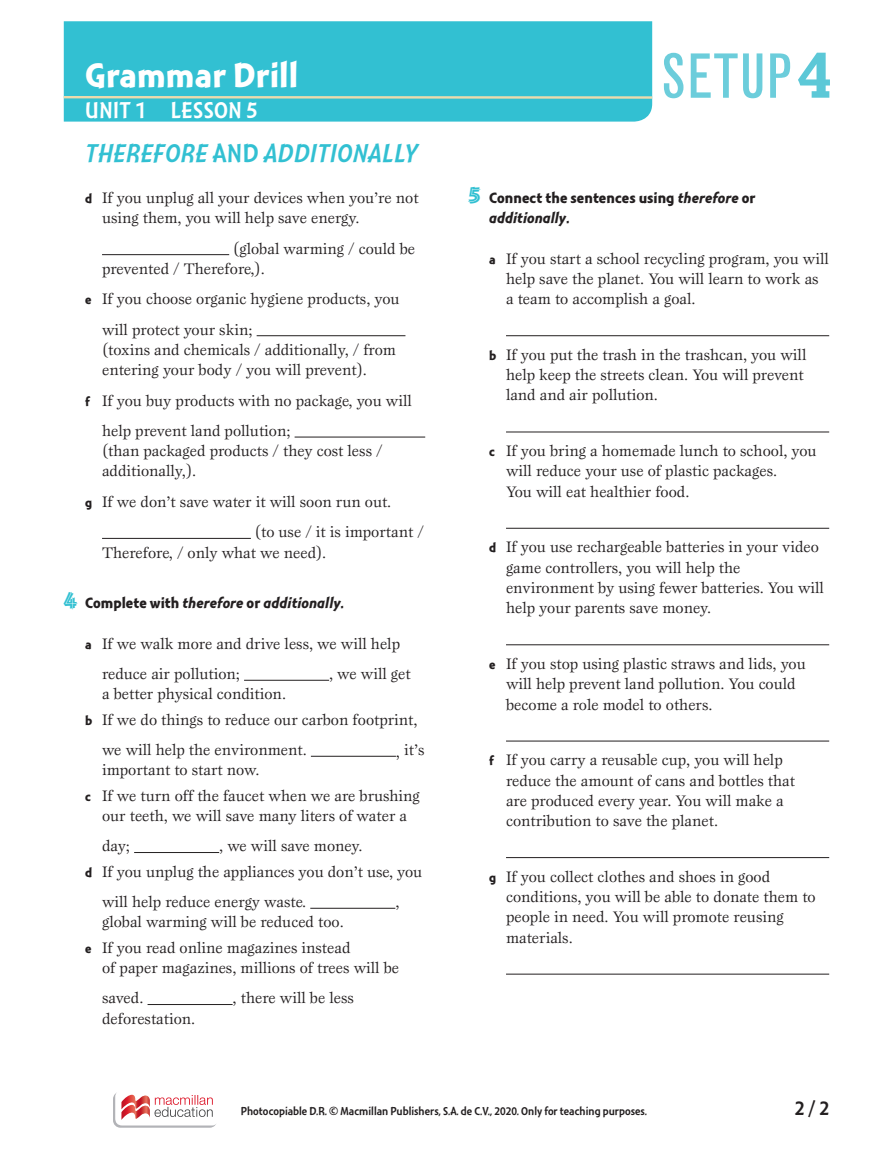
<style>
.page{position:relative;width:893px;height:1149px;background:#fff}
.page>*{position:absolute;margin:0;border:0;box-sizing:border-box;transform-origin:0 0}
.t1{font:condensed 60.15px "Grotesque MT Std";color:#5cc8d7;scale:.95 1}
.t2{font:36px "Montara Bold Gothic";color:#fff}
.t3{font:italic 27px "Montara";letter-spacing:.02em;color:#32c0d2}
.t4{font:24px "Montara Gothic";letter-spacing:.02em;color:#fff}
.t5{font:21px "Montara Gothic";color:#231f20}
.t6{font:15.75px/20.2px "Esprit Std";color:#231f20}
.t7{font:italic 700 15.75px "Montara";color:#231f20}
.t8{font:15.75px "Montara Bold Gothic";color:#231f20}
.t9{font:12px "Montara Gothic";color:#231f20}
.s1{font-family:"Rockwell";font-weight:700;font-stretch:normal;font-size:65.1px}
.s2{font-family:"Montara Gothic";font-style:normal}
.s3{font-family:"Montara Bold Gothic";font-size:13.5px}
.s4{font-family:"Montara Bold Initials";font-weight:400;font-style:normal;font-size:24px;color:#32c0d2}
.s5{font-family:"Montara Bold Gothic";font-weight:400;font-style:normal}
.s6{font-family:"Montara Bold Initials";font-size:24px;color:#32c0d2}
.s7{font-family:"Montara";font-weight:700;font-style:italic}
</style>
<div class="page">
<svg style="left:113px;top:1091px;width:104px;height:36px"></svg>
<div style="left:115px;top:1089px;width:104px;height:36px;background:#fff;border-radius:7px"></div>
<svg style="left:121px;top:1094px;width:92px;height:26px"></svg>
<div style="left:64px;top:21px;width:588px;height:100px;background:#32c0d2"></div>
<hr style="left:64px;top:96px;width:588px;height:3px;background:#ebdbad">
<hr style="left:244px;top:679px;width:85px;height:1px;background:#231f20">
<hr style="left:311px;top:755px;width:85px;height:1px;background:#231f20">
<hr style="left:134px;top:851px;width:85px;height:1px;background:#231f20">
<hr style="left:310px;top:907px;width:85px;height:1px;background:#231f20">
<hr style="left:148px;top:1003px;width:85px;height:1px;background:#231f20">
<hr style="left:102px;top:254px;width:127px;height:1px;background:#231f20">
<hr style="left:257px;top:335px;width:148px;height:1px;background:#231f20">
<hr style="left:295px;top:436px;width:130px;height:1px;background:#231f20">
<hr style="left:102px;top:538px;width:149px;height:1px;background:#231f20">
<hr style="left:506px;top:335px;width:323px;height:1px;background:#231f20">
<hr style="left:506px;top:431px;width:323px;height:1px;background:#231f20">
<hr style="left:506px;top:527px;width:323px;height:1px;background:#231f20">
<hr style="left:506px;top:644px;width:323px;height:1px;background:#231f20">
<hr style="left:506px;top:740px;width:323px;height:1px;background:#231f20">
<hr style="left:506px;top:857px;width:323px;height:1px;background:#231f20">
<hr style="left:506px;top:973px;width:323px;height:1px;background:#231f20">
<h2 class="t2" style="left:85px;top:55px;width:215px">Grammar Drill</h2>
<h1 class="t1" style="left:662px;top:41px;width:181px">SETUP<span class="s1">4</span></h1>
<h3 class="t4" style="left:85px;top:97px;width:174px">UNIT 1 LESSON 5</h3>
<h3 class="t3" style="left:85px;top:139px;width:334px">THEREFORE <span class="s2">AND</span> ADDITIONALLY</h3>
<p class="t6" style="left:102px;top:187px;width:318px;text-indent:-17px"><span class="s3">d</span> If you unplug all your devices when you’re not using them, you will help save energy.</p>
<p class="t6" style="left:102px;top:238px;width:315px;text-indent:131px">(global warming / could be prevented / Therefore,).</p>
<p class="t6" style="left:102px;top:283px;width:299px;line-height:30.3px;text-indent:-17px"><span class="s3">e</span> If you choose organic hygiene products, you will protect your skin;</p>
<p class="t6" style="left:102px;top:339px;width:295px">(toxins and chemicals / additionally, / from entering your body / you will prevent).</p>
<p class="t6" style="left:102px;top:385px;width:311px;line-height:30.3px;text-indent:-17px"><span class="s3">f</span> If you buy products with no package, you will help prevent land pollution;</p>
<p class="t6" style="left:102px;top:440px;width:282px">(than packaged products / they cost less / additionally,).</p>
<p class="t6" style="left:255px;top:486px;width:170px;line-height:30.3px;text-indent:-170px"><span class="s3">g</span> If we don’t save water it will soon run out.<br>(to use / it is important /</p>
<p class="t6" style="left:102px;top:541px;width:226px">Therefore, / only what we need).</p>
<p class="t7" style="left:64px;top:594px;width:282px"><span class="s4">4</span> <span class="s5">Complete with</span> therefore <span class="s5">or</span> additionally<span class="s5">.</span></p>
<p class="t6" style="left:102px;top:628px;width:300px;line-height:30.3px;text-indent:-17px"><span class="s3">a</span> If we walk more and drive less, we will help reduce air pollution;</p>
<p class="t6" style="left:329px;top:663px;width:83px">, we will get</p>
<p class="t6" style="left:85px;top:681px;width:334px;line-height:25.3px;text-indent:17px">a better physical condition.<br><span class="s3">b</span> If we do things to reduce our carbon footprint,</p>
<p class="t6" style="left:102px;top:739px;width:206px">we will help the environment.</p>
<p class="t6" style="left:396px;top:739px;width:30px">, it’s</p>
<p class="t6" style="left:85px;top:757px;width:336px;line-height:25.3px;text-indent:17px">important to start now.<br><span class="s3">c</span> If we turn off the faucet when we are brushing</p>
<p class="t6" style="left:102px;top:800px;width:307px;line-height:30.3px">our teeth, we will save many liters of water a day;</p>
<p class="t6" style="left:85px;top:833px;width:339px;line-height:25.3px;text-indent:134px">, we will save money.<br><span class="s3">d</span> If you unplug the appliances you don’t use, you</p>
<p class="t6" style="left:102px;top:891px;width:206px">will help reduce energy waste.</p>
<p class="t6" style="left:395px;top:891px;width:6px">,</p>
<p class="t6" style="left:85px;top:908px;width:267px;line-height:25.3px;text-indent:17px">global warming will be reduced too. <span class="s3">e</span> If you read online magazines instead</p>
<p class="t6" style="left:102px;top:952px;width:299px;line-height:30.3px">of paper magazines, millions of trees will be saved.</p>
<p class="t6" style="left:233px;top:987px;width:123px">, there will be less</p>
<p class="t6" style="left:102px;top:1007px;width:95px">deforestation.</p>
<p class="t8" style="left:468px;top:189px;width:289px"><span class="s6">5</span> Connect the sentences using <span class="s7">therefore</span> or</p>
<p class="t7" style="left:489px;top:209px;width:82px">additionally<span class="s5">.</span></p>
<p class="t6" style="left:506px;top:248px;width:324px;text-indent:-17px"><span class="s3">a</span> If you start a school recycling program, you will help save the planet. You will learn to work as a team to accomplish a goal.</p>
<p class="t6" style="left:506px;top:344px;width:302px;text-indent:-17px"><span class="s3">b</span> If you put the trash in the trashcan, you will help keep the streets clean. You will prevent land and air pollution.</p>
<p class="t6" style="left:506px;top:440px;width:312px;text-indent:-17px"><span class="s3">c</span> If you bring a homemade lunch to school, you will reduce your use of plastic packages.<br>You will eat healthier food.</p>
<p class="t6" style="left:506px;top:536px;width:319px;text-indent:-17px"><span class="s3">d</span> If you use rechargeable batteries in your video game controllers, you will help the environment by using fewer batteries. You will help your parents save money.</p>
<p class="t6" style="left:506px;top:653px;width:301px;text-indent:-17px"><span class="s3">e</span> If you stop using plastic straws and lids, you will help prevent land pollution. You could become a role model to others.</p>
<p class="t6" style="left:506px;top:749px;width:290px;text-indent:-17px"><span class="s3">f</span> If you carry a reusable cup, you will help reduce the amount of cans and bottles that are produced every year. You will make a contribution to save the planet.</p>
<p class="t6" style="left:506px;top:865px;width:311px;text-indent:-17px"><span class="s3">g</span> If you collect clothes and shoes in good conditions, you will be able to donate them to people in need. You will promote reusing materials.</p>
<p class="t9" style="left:241px;top:1103px;width:408px">Photocopiable D.R. © Macmillan Publishers, S.A. de C.V., 2020. Only for teaching purposes.</p>
<h3 class="t5" style="left:795px;top:1096px;width:36px">2 / 2</h3>
</div>
